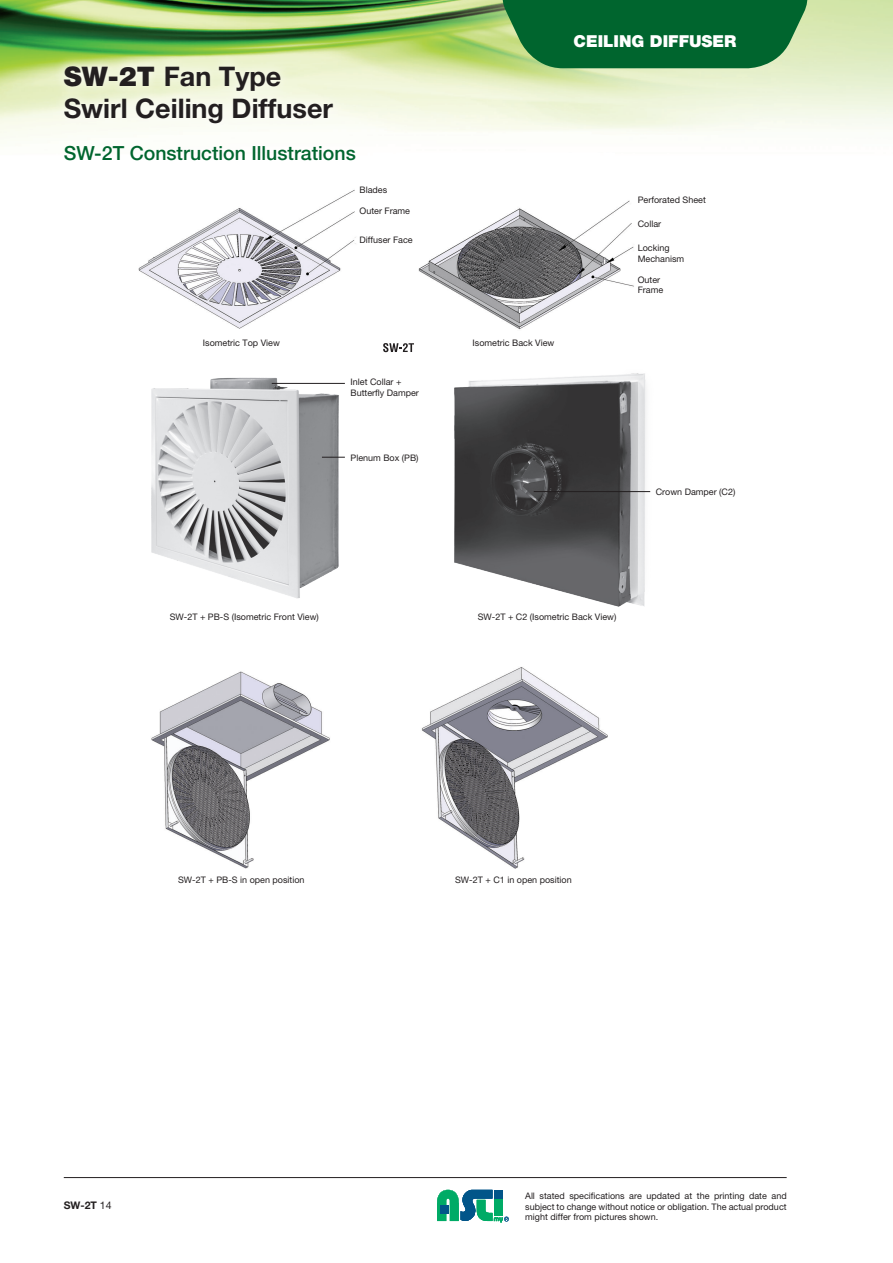
<style>
.page{position:relative;width:893px;height:1263px;background:#fff}
.page>*{position:absolute;margin:0;border:0;box-sizing:border-box;transform-origin:0 0}
.t1{font:700 27px/32.4px "Helvetica Neue LT Pro";color:#231f20}
.t2{font:500 19.5px "Helvetica Neue LT Pro";color:#00652e}
.t3{font:900 16.5px "Helvetica Neue LT Pro";color:#fff}
.t4{font:700 10.5px "Helvetica Neue LT Pro";color:#231f20}
.t5{font:9px/10.8px "Helvetica Neue LT Pro";color:#231f20}
.s1{font-weight:900}
.s2{font-weight:400}
</style>
<div class="page">
<img style="left:0;top:0;width:893px;height:140px">
<svg style="left:493px;top:0;width:324px;height:68px;background:#20783f"></svg>
<hr style="left:64px;top:1177px;width:723px;height:1px;background:#231f20">
<svg style="left:437px;top:1190px;width:72px;height:33px"></svg>
<svg style="left:54px;top:54px;width:290px;height:81px"></svg>
<img style="left:138px;top:189px;width:496px;height:164px">
<img style="left:151px;top:667px;width:457px;height:202px">
<svg style="left:383px;top:343px;width:31px;height:9px"></svg>
<img style="left:151px;top:377px;width:194px;height:222px">
<img style="left:454px;top:373px;width:197px;height:234px">
<hr style="left:272px;top:383px;width:73px;height:1px;background:#231f20">
<svg style="left:322px;top:457px;width:23px;height:1px"></svg>
<hr style="left:534px;top:491px;width:116px;height:1px;background:#231f20">
<h1 class="t1" style="left:64px;top:59px;width:271px"><span class="s1">SW-2T</span> Fan Type<br>Swirl Ceiling Diffuser</h1>
<h2 class="t2" style="left:64px;top:141px;width:294px">SW-2T Construction Illustrations</h2>
<p class="t5" style="left:360px;top:185px;width:29px">Blades</p>
<p class="t5" style="left:203px;top:337px;width:78px">Isometric Top View</p>
<p class="t5" style="left:360px;top:205px;width:52px">Outer Frame</p>
<p class="t5" style="left:360px;top:234px;width:55px">Diffuser Face</p>
<p class="t5" style="left:351px;top:377px;width:70px">Inlet Collar +<br>Butterfly Damper</p>
<p class="t5" style="left:351px;top:452px;width:70px">Plenum Box (PB)</p>
<p class="t5" style="left:170px;top:611px;width:151px">SW-2T + PB-S (Isometric Front View)</p>
<h3 class="t3" style="left:574px;top:31px;width:164px">CEILING DIFFUSER</h3>
<p class="t5" style="left:638px;top:194px;width:70px">Perforated Sheet</p>
<p class="t5" style="left:638px;top:218px;width:25px">Collar</p>
<p class="t5" style="left:638px;top:242px;width:48px">Locking<br>Mechanism</p>
<p class="t5" style="left:472px;top:337px;width:83px">Isometric Back View</p>
<p class="t5" style="left:638px;top:274px;width:27px">Outer<br>Frame</p>
<p class="t5" style="left:656px;top:486px;width:81px">Crown Damper (C2)</p>
<p class="t5" style="left:478px;top:611px;width:140px">SW-2T + C2 (Isometric Back View)</p>
<p class="t5" style="left:178px;top:874px;width:128px">SW-2T + PB-S in open position</p>
<p class="t5" style="left:455px;top:874px;width:118px">SW-2T + C1 in open position</p>
<p class="t4" style="left:64px;top:1199px;width:49px">SW-2T <span class="s2">14</span></p>
<p class="t5" style="left:525px;top:1190px;width:263px;text-align:justify">All stated specifications are updated at the printing date and subject to change without notice or obligation. The actual product might differ from pictures shown.</p>
</div>
